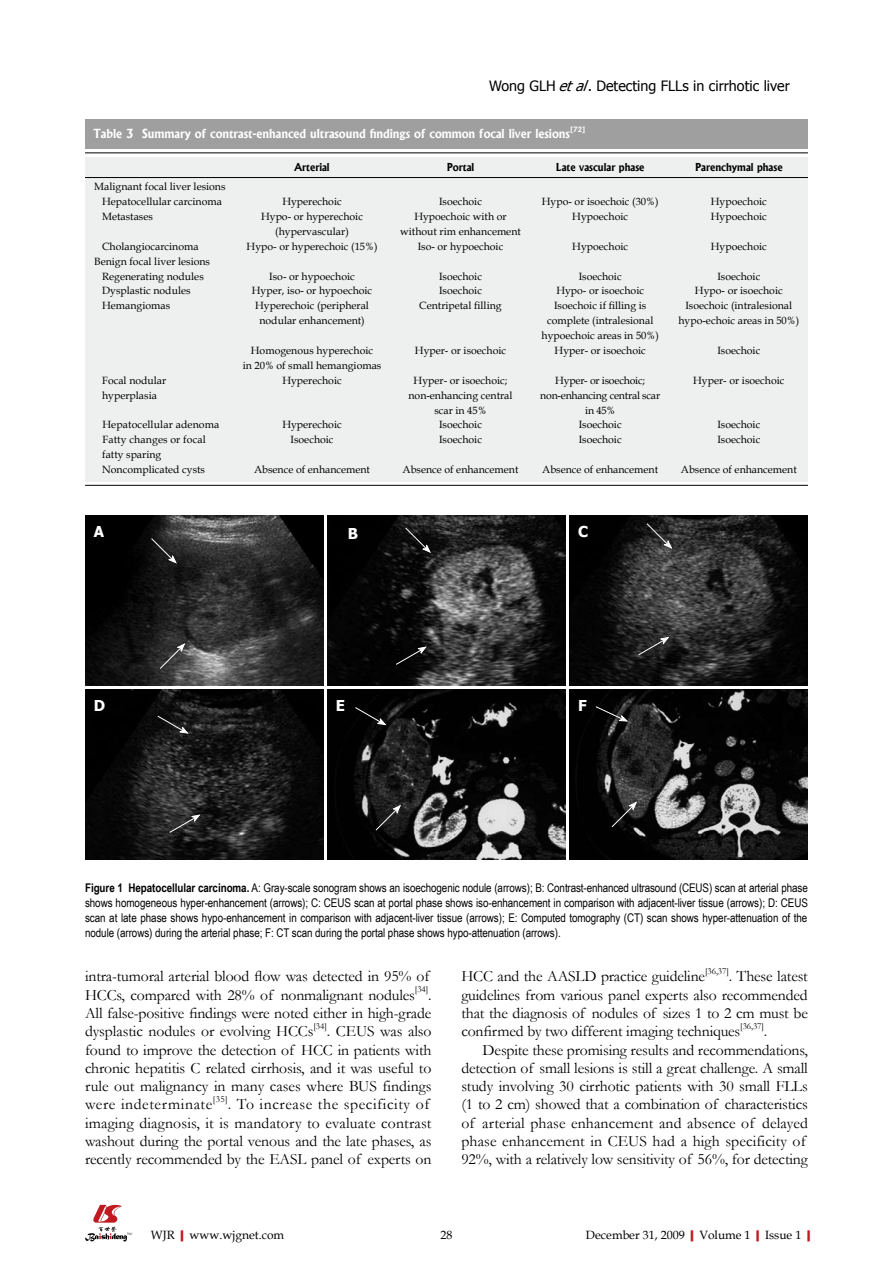
<style>
.page{position:relative;width:893px;height:1263px;background:#fff}
.page>*{position:absolute;margin:0;border:0;box-sizing:border-box;transform-origin:0 0}
.t1{font:15.75px/18.3px "Garamond";letter-spacing:-.01em;color:#000;text-align:justify}
.t2{font:700 15px "Tahoma";color:#fff}
.t3{font:14.25px "Tahoma";color:#000}
.t4{font:12px/15px "Arial Narrow";letter-spacing:-.005em;color:#000;text-align:justify}
.t5{font:700 12px "Albertus";color:#fff}
.t6{font:12px "Book Antiqua";color:#000}
.t7{font:10.5px/15px "Book Antiqua";color:#000;text-align:center}
.t8{font:700 10.5px "Albertus";color:#000}
.t9{font:10.5px/15px "Book Antiqua";letter-spacing:-.02em;color:#000;text-align:center}
.t10{font:9.15px "Garamond";letter-spacing:-.01em;color:#000}
.t11{font:700 7.05px "Albertus";color:#fff}
.s1{font-style:italic}
.s2{font-weight:700}
.s3{font-weight:700;color:#c01920}
</style>
<div class="page">
<div style="left:85px;top:158px;width:723px;height:324px;background:#eeefef"></div>
<div style="left:85px;top:119px;width:723px;height:29px;background:#9f9fa0"></div>
<hr style="left:85px;top:152px;width:723px;height:1px;background:#000">
<hr style="left:85px;top:177px;width:723px;height:1px;background:#000">
<hr style="left:85px;top:485px;width:723px;height:1px;background:#000">
<img style="left:85px;top:516px;width:238px;height:169px">
<img style="left:327px;top:516px;width:238px;height:169px">
<img style="left:570px;top:516px;width:237px;height:169px">
<img style="left:85px;top:690px;width:238px;height:170px">
<img style="left:327px;top:690px;width:238px;height:170px">
<img style="left:570px;top:690px;width:238px;height:170px">
<svg style="left:611px;top:802px;width:26px;height:25px"></svg>
<svg style="left:595px;top:706px;width:33px;height:16px"></svg>
<svg style="left:355px;top:707px;width:31px;height:18px"></svg>
<svg style="left:375px;top:805px;width:26px;height:26px"></svg>
<svg style="left:157px;top:715px;width:31px;height:19px"></svg>
<svg style="left:169px;top:814px;width:31px;height:19px"></svg>
<svg style="left:646px;top:523px;width:26px;height:25px"></svg>
<svg style="left:638px;top:637px;width:31px;height:18px"></svg>
<svg style="left:396px;top:646px;width:30px;height:19px"></svg>
<svg style="left:405px;top:527px;width:26px;height:26px"></svg>
<svg style="left:160px;top:643px;width:25px;height:26px"></svg>
<svg style="left:151px;top:538px;width:25px;height:25px"></svg>
<svg style="left:85px;top:1205px;width:48px;height:36px"></svg>
<h3 class="t3" style="left:489px;top:77px;width:302px">Wong GLH <span class="s1">etal</span>. Detecting FLLs in cirrhotic liver</h3>
<p class="t5" style="left:94px;top:126px;width:478px">Table 3 Summary of contrast-enhanced ultrasound findings of common focal liver lesions</p>
<p class="t11" style="left:570px;top:125px;width:17px">[72]</p>
<p class="t7" style="left:94px;top:179px;width:133px">Malignant focal liver lesions<br>Hepatocellular carcinoma</p>
<p class="t8" style="left:294px;top:160px;width:37px">Arterial</p>
<p class="t8" style="left:447px;top:160px;width:29px">Portal</p>
<p class="t8" style="left:556px;top:160px;width:90px">Late vascular phase</p>
<p class="t8" style="left:695px;top:160px;width:89px">Parenchymal phase</p>
<p class="t7" style="left:282px;top:194px;width:61px">Hyperechoic</p>
<p class="t7" style="left:439px;top:194px;width:44px">Isoechoic</p>
<p class="t7" style="left:542px;top:194px;width:118px">Hypo- or isoechoic (30%)</p>
<p class="t7" style="left:711px;top:194px;width:57px">Hypoechoic</p>
<p class="t7" style="left:102px;top:209px;width:52px">Metastases</p>
<p class="t7" style="left:261px;top:209px;width:103px">Hypo- or hyperechoic (hypervascular)</p>
<p class="t7" style="left:400px;top:209px;width:122px">Hypoechoic with or without rim enhancement</p>
<p class="t7" style="left:572px;top:209px;width:57px">Hypoechoic</p>
<p class="t7" style="left:711px;top:209px;width:57px">Hypoechoic</p>
<p class="t7" style="left:102px;top:239px;width:98px">Cholangiocarcinoma</p>
<p class="t7" style="left:247px;top:239px;width:132px">Hypo- or hyperechoic (15%)</p>
<p class="t7" style="left:418px;top:239px;width:87px">Iso- or hypoechoic</p>
<p class="t7" style="left:572px;top:239px;width:57px">Hypoechoic</p>
<p class="t7" style="left:711px;top:239px;width:57px">Hypoechoic</p>
<p class="t7" style="left:94px;top:254px;width:117px">Benign focal liver lesions<br>Regenerating nodules</p>
<p class="t7" style="left:269px;top:268px;width:87px">Iso- or hypoechoic</p>
<p class="t7" style="left:439px;top:268px;width:44px">Isoechoic</p>
<p class="t7" style="left:579px;top:268px;width:44px">Isoechoic</p>
<p class="t7" style="left:717px;top:268px;width:44px">Isoechoic</p>
<p class="t7" style="left:102px;top:283px;width:90px">Dysplastic nodules</p>
<p class="t7" style="left:252px;top:283px;width:122px">Hyper, iso- or hypoechoic</p>
<p class="t7" style="left:439px;top:283px;width:44px">Isoechoic</p>
<p class="t7" style="left:556px;top:283px;width:89px">Hypo- or isoechoic</p>
<p class="t7" style="left:695px;top:283px;width:89px">Hypo- or isoechoic</p>
<p class="t7" style="left:102px;top:298px;width:69px">Hemangiomas</p>
<p class="t7" style="left:255px;top:298px;width:115px">Hyperechoic (peripheral nodular enhancement)</p>
<p class="t7" style="left:419px;top:298px;width:84px">Centripetal filling</p>
<p class="t7" style="left:542px;top:298px;width:119px">Isoechoic if filling is complete (intralesional hypoechoic areas in 50%)</p>
<p class="t7" style="left:678px;top:298px;width:122px">Isoechoic (intralesional hypo-echoic areas in 50%)</p>
<p class="t7" style="left:243px;top:343px;width:140px">Homogenous hyperechoic<br>in 20% of small hemangiomas</p>
<p class="t7" style="left:415px;top:343px;width:93px">Hyper- or isoechoic</p>
<p class="t7" style="left:555px;top:343px;width:93px">Hyper- or isoechoic</p>
<p class="t7" style="left:717px;top:343px;width:44px">Isoechoic</p>
<p class="t7" style="left:102px;top:372px;width:66px;text-align:left">Focal nodular hyperplasia</p>
<p class="t7" style="left:282px;top:372px;width:61px">Hyperechoic</p>
<p class="t7" style="left:408px;top:372px;width:106px">Hyper- or isoechoic; non-enhancing central scar in 45%</p>
<p class="t9" style="left:540px;top:372px;width:121px">Hyper- or isoechoic; non-enhancing central scar in 45%</p>
<p class="t7" style="left:693px;top:372px;width:93px">Hyper- or isoechoic</p>
<p class="t7" style="left:102px;top:417px;width:118px">Hepatocellular adenoma</p>
<p class="t7" style="left:282px;top:417px;width:61px">Hyperechoic</p>
<p class="t7" style="left:439px;top:417px;width:44px">Isoechoic</p>
<p class="t7" style="left:579px;top:417px;width:44px">Isoechoic</p>
<p class="t7" style="left:717px;top:417px;width:44px">Isoechoic</p>
<p class="t7" style="left:102px;top:432px;width:105px;text-align:left">Fatty changes or focal fatty sparing</p>
<p class="t7" style="left:291px;top:432px;width:44px">Isoechoic</p>
<p class="t7" style="left:439px;top:432px;width:44px">Isoechoic</p>
<p class="t7" style="left:579px;top:432px;width:44px">Isoechoic</p>
<p class="t7" style="left:717px;top:432px;width:44px">Isoechoic</p>
<p class="t7" style="left:102px;top:462px;width:104px">Noncomplicated cysts</p>
<p class="t7" style="left:254px;top:462px;width:117px">Absence of enhancement</p>
<p class="t7" style="left:403px;top:462px;width:117px">Absence of enhancement</p>
<p class="t7" style="left:542px;top:462px;width:117px">Absence of enhancement</p>
<p class="t7" style="left:681px;top:462px;width:117px">Absence of enhancement</p>
<h2 class="t2" style="left:94px;top:521px;width:12px">A</h2>
<h2 class="t2" style="left:348px;top:523px;width:12px">B</h2>
<h2 class="t2" style="left:578px;top:521px;width:12px">C</h2>
<h2 class="t2" style="left:94px;top:695px;width:13px">D</h2>
<h2 class="t2" style="left:336px;top:695px;width:11px">E</h2>
<h2 class="t2" style="left:578px;top:695px;width:10px">F</h2>
<p class="t4" style="left:85px;top:879px;width:724px"><span class="s2">Figure 1 Hepatocellular carcinoma.</span> A: Gray-scale sonogram shows an isoechogenic nodule (arrows); B: Contrast-enhanced ultrasound (CEUS) scan at arterial phase shows homogeneous hyper-enhancement (arrows); C: CEUS scan at portal phase shows iso-enhancement in comparison with adjacent-liver tissue (arrows); D: CEUS scan at late phase shows hypo-enhancement in comparison with adjacent-liver tissue (arrows); E: Computed tomography (CT) scan shows hyper-attenuation of the nodule (arrows) during the arterial phase; F: CT scan during the portal phase shows hypo-attenuation (arrows).</p>
<h1 class="t1" style="left:85px;top:967px;width:346px">intra-tumoral arterial blood flow was detected in 95% of<br>HCCs, compared with 28% of nonmalignant nodules</h1>
<p class="t10" style="left:415px;top:983px;width:15px">[34]</p>
<h1 class="t1" style="left:85px;top:985px;width:348px;text-indent:343px">.<br>All false-positive findings were noted either in high-grade dysplastic nodules or evolving HCCs</h1>
<p class="t10" style="left:313px;top:1020px;width:15px">[34]</p>
<h1 class="t1" style="left:85px;top:1022px;width:348px;text-indent:242px">. CEUS was also found to improve the detection of HCC in patients with chronic hepatitis C related cirrhosis, and it was useful to rule out malignancy in many cases where BUS findings were indeterminate</h1>
<p class="t10" style="left:213px;top:1093px;width:16px">[35]</p>
<h1 class="t1" style="left:85px;top:1095px;width:348px;text-align:left;text-indent:143px">. To increase the specificity of imaging diagnosis, it is mandatory to evaluate contrast washout during the portal venous and the late phases, as recently recommended by the EASL panel of experts on</h1>
<h1 class="t1" style="left:461px;top:967px;width:245px">HCC and the AASLD practice guideline</h1>
<p class="t10" style="left:705px;top:965px;width:25px">[36,37]</p>
<h1 class="t1" style="left:461px;top:967px;width:348px;text-indent:267px">. These latest guidelines from various panel experts also recommended that the diagnosis of nodules of sizes 1 to 2 cm must be confirmed by two different imaging techniques</h1>
<p class="t10" style="left:740px;top:1020px;width:25px">[36,37]</p>
<h1 class="t1" style="left:764px;top:1022px;width:5px">.</h1>
<h1 class="t1" style="left:483px;top:1040px;width:327px">Despite these promising results and recommendations,</h1>
<h1 class="t1" style="left:461px;top:1058px;width:348px">detection of small lesions is still a great challenge. A small</h1>
<h1 class="t1" style="left:461px;top:1077px;width:348px">study involving 30 cirrhotic patients with 30 small FLLs</h1>
<h1 class="t1" style="left:461px;top:1095px;width:348px">(1 to 2 cm) showed that a combination of characteristics</h1>
<h1 class="t1" style="left:461px;top:1113px;width:348px">of arterial phase enhancement and absence of delayed</h1>
<h1 class="t1" style="left:461px;top:1131px;width:346px">phase enhancement in CEUS had a high specificity of</h1>
<h1 class="t1" style="left:461px;top:1150px;width:348px">92%, with a relatively low sensitivity of 56%, for detecting</h1>
<p class="t6" style="left:151px;top:1226px;width:135px">WJR<span class="s3">|</span>www.wjgnet.com</p>
<p class="t6" style="left:440px;top:1226px;width:13px">28</p>
<p class="t6" style="left:586px;top:1226px;width:231px">December 31, 2009<span class="s3">|</span>Volume 1<span class="s3">|</span>Issue 1<span class="s3">|</span></p>
</div>
